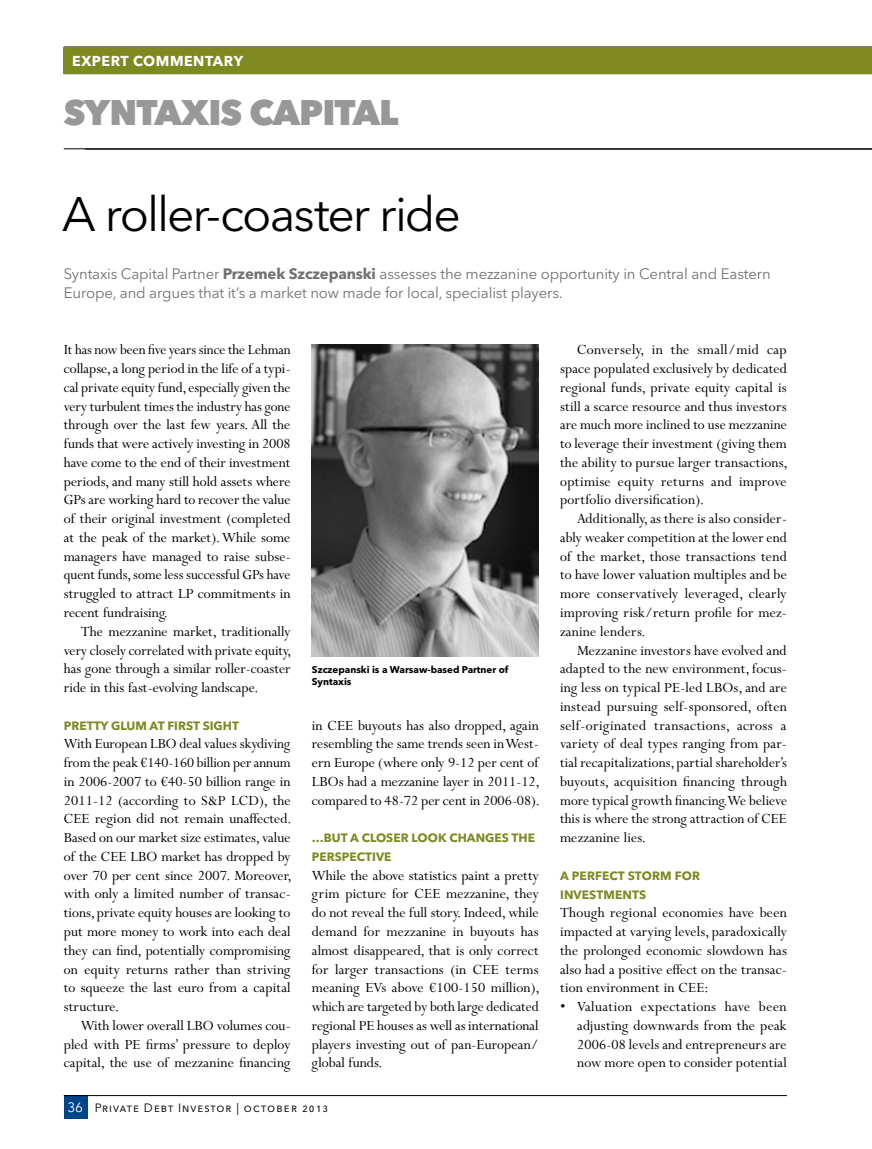
<style>
.page{position:relative;width:872px;height:1149px;background:#fff}
.page>*{position:absolute;margin:0;border:0;box-sizing:border-box;transform-origin:0 0}
.t1{font:48px "Avenir Next LT Pro";letter-spacing:-.04em;color:#000}
.t2{font:800 35.25px "Avenir Next LT Pro";color:#97989a}
.t3{font:15.75px/18.8px "Perpetua MT Pro";letter-spacing:.005em;color:#000;text-align:justify}
.t4{font:15px/18.8px "Avenir Next LT Pro";letter-spacing:-.01em;color:#707172}
.t5{font:700 14.25px "Avenir Next LT Pro";letter-spacing:.035em;color:#fff}
.t6{font:700 12px/18.8px "Avenir Next LT Pro";letter-spacing:.01em;color:#7e8920}
.t7{font:12px "Avenir Next LT Pro";letter-spacing:.08em;color:#000}
.t8{font:700 9.75px/12px "Avenir Next LT Pro";color:#000}
.s1{font-weight:700}
.s2{font-size:13.5px;color:#fff}
</style>
<div class="page">
<div style="left:64px;top:1095px;width:23px;height:23px;background:#004489"></div>
<hr style="left:64px;top:1094px;width:723px;height:1px;background:#000">
<hr style="left:64px;top:148px;width:808px;height:1px;background:#000">
<div style="left:64px;top:47px;width:808px;height:27px;background:#7e8920"></div>
<hr style="left:85px;top:149px;width:787px;height:1px;background:#000">
<img style="left:312px;top:344px;width:227px;height:312px">
<p class="t5" style="left:72px;top:52px;width:39px">EXPERT</p>
<p class="t5" style="left:133px;top:52px;width:62px">COMMENTAR</p>
<p class="t5" style="left:234px;top:52px;width:11px">Y</p>
<h2 class="t2" style="left:64px;top:90px;width:71px">SYNTA</h2>
<h2 class="t2" style="left:181px;top:90px;width:91px">XIS CAPITAL</h2>
<h1 class="t1" style="left:62px;top:186px;width:400px">A roller-coaster ride</h1>
<p class="t4" style="left:64px;top:264px;width:708px">Syntaxis Capital Partner <span class="s1">PRZEMEK SZCZEPANSKI</span> assesses the mezzanine opportunity in Central and Eastern<br>Europe, and argues that it’s a market now made for local, specialist players.</p>
<p class="t3" style="left:64px;top:340px;width:228px">It has now been five years since the Lehman collapse, a long period in the life of a typi&shy;cal private equity fund, especially given the very turbulent times the industry has gone through over the last few years. All the funds that were actively investing in 2008 have come to the end of their investment periods, and many still hold assets where GPs are working hard to recover the value of their original investment (completed at the peak of the market). While some managers have managed to raise subse&shy;quent funds, some less successful GPs have struggled to attract LP commitments in recent fundraising.</p>
<p class="t3" style="left:64px;top:621px;width:229px;text-indent:17px">The mezzanine market, traditionally very closely correlated with private equity, has gone through a similar roller-coaster ride in this fast-evolving landscape.</p>
<p class="t6" style="left:64px;top:715px;width:174px">PRETTY GLUM AT FIRST SIGHT</p>
<p class="t3" style="left:64px;top:734px;width:229px">With European LBO deal values skydiving from the peak €140-160 billion per annum in 2006-2007 to €40-50 billion range in 2011-12 (according to S&amp;P LCD), the CEE region did not remain unaffected.<br>Based on our market size estimates, value of the CEE LBO market has dropped by over 70 per cent since 2007. Moreover, with only a limited number of transac&shy;tions, private equity houses are looking to put more money to work into each deal they can find, potentially compromising on equity returns rather than striving to squeeze the last euro from a capital structure.</p>
<p class="t3" style="left:64px;top:1015px;width:228px;text-indent:17px">With lower overall LBO volumes cou&shy;pled with PE firms’ pressure to deploy capital, the use of mezzanine financing</p>
<p class="t8" style="left:312px;top:663px;width:198px">SZCZEPANSKI IS A WARSAW-BASED PARTNER OF<br>SYNTAXIS</p>
<p class="t3" style="left:312px;top:715px;width:229px">in CEE buyouts has also dropped, again resembling the same trends seen in West&shy;ern Europe (where only 9-12 per cent of LBOs had a mezzanine layer in 2011-12, compared to 48-72 per cent in 2006-08).</p>
<p class="t6" style="left:312px;top:828px;width:224px">…BUT A CLOSER LOOK CHANGES THE<br>PERSPECTIVE</p>
<p class="t3" style="left:312px;top:865px;width:229px">While the above statistics paint a pretty grim picture for CEE mezzanine, they do not reveal the full story. Indeed, while demand for mezzanine in buyouts has almost disappeared, that is only correct for larger transactions (in CEE terms meaning EVs above €100-150 million), which are targeted by both large dedicated regional PE houses as well as international players investing out of pan-European/ global funds.</p>
<p class="t7" style="left:67px;top:1100px;width:262px"><span class="s2">36</span> Private Debt Investor | october 2013</p>
<p class="t3" style="left:560px;top:340px;width:229px;text-indent:17px">Conversely, in the small/mid cap space populated exclusively by dedicated regional funds, private equity capital is still a scarce resource and thus investors are much more inclined to use mezzanine to leverage their investment (giving them the ability to pursue larger transactions, optimise equity returns and improve portfolio diversification).</p>
<p class="t3" style="left:560px;top:509px;width:228px;text-indent:17px">Additionally, as there is also consider&shy;ably weaker competition at the lower end of the market, those transactions tend to have lower valuation multiples and be more conservatively leveraged, clearly improving risk/return profile for mez&shy;zanine lenders.</p>
<p class="t3" style="left:560px;top:640px;width:228px;text-indent:17px">Mezzanine investors have evolved and adapted to the new environment, focus&shy;ing less on typical PE-led LBOs, and are instead pursuing self-sponsored, often self-originated transactions, across a variety of deal types ranging from par&shy;tial recapitalizations, partial shareholder’s buyouts, acquisition financing through more typical growth financing. We believe this is where the strong attraction of CEE mezzanine lies.</p>
<p class="t6" style="left:560px;top:865px;width:142px">A PERFECT STORM FOR<br>INVESTMENTS</p>
<p class="t3" style="left:560px;top:903px;width:228px">Though regional economies have been impacted at varying levels, paradoxically the prolonged economic slowdown has also had a positive effect on the transac&shy;tion environment in CEE:</p>
<p class="t3" style="left:577px;top:996px;width:211px;text-indent:-17px">• Valuation expectations have been adjusting downwards from the peak 2006-08 levels and entrepreneurs are now more open to consider potential</p>
</div>
